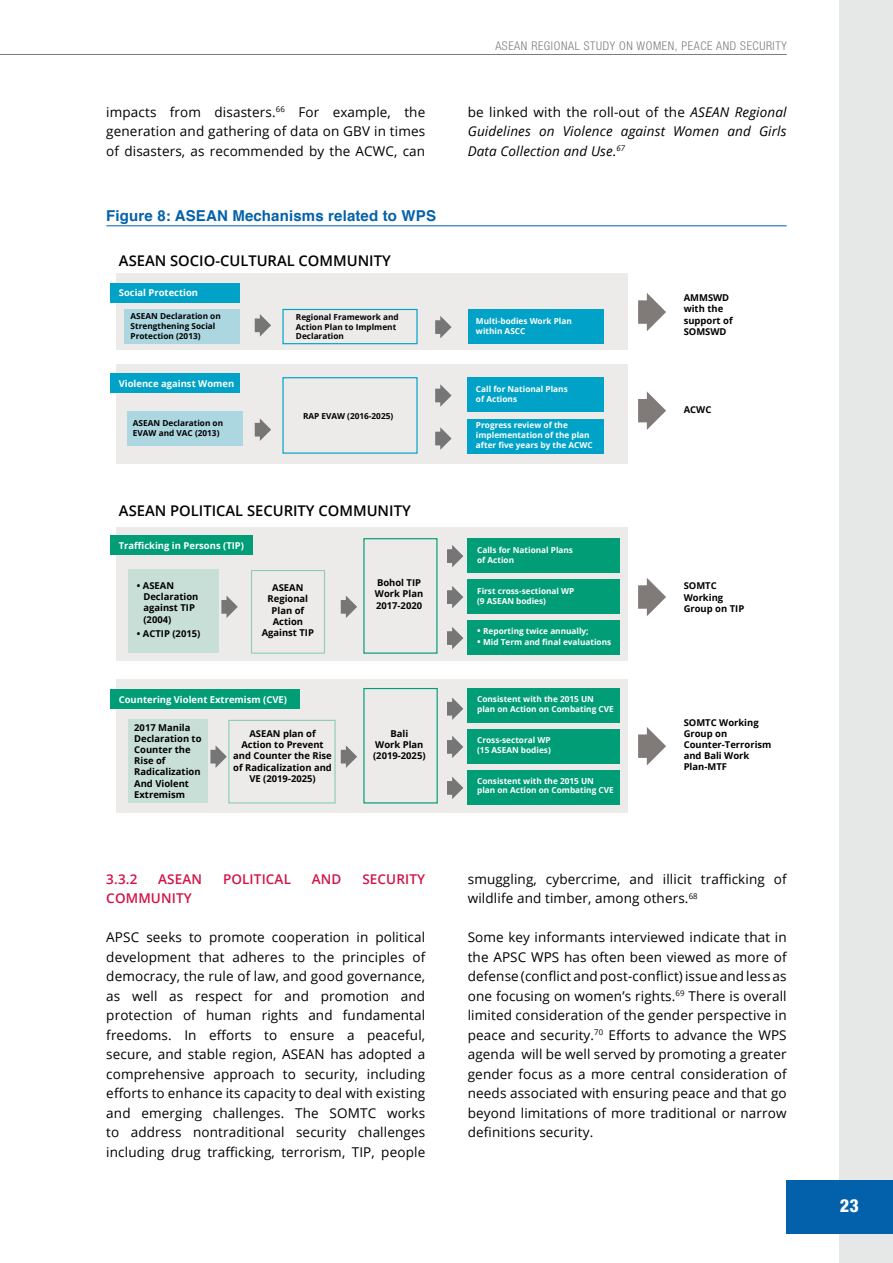
<style>
.page{position:relative;width:893px;height:1263px;background:#fff}
.page>*{position:absolute;margin:0;border:0;box-sizing:border-box;transform-origin:0 0}
.t1{font:800 condensed 18px "Helvetica Neue LT Pro";color:#fff}
.t2{font:700 15px "Helvetica";letter-spacing:.01em;color:#0361ab}
.t3{font:600 14.7px "Open Sans";color:#000}
.t4{font:13.5px/19.5px "Open Sans";letter-spacing:.01em;color:#000;text-align:justify}
.t5{font:italic 13.5px/19.5px "Open Sans";letter-spacing:.01em;color:#000;text-align:justify}
.t6{font:600 13.5px "Open Sans";letter-spacing:.01em;color:#d31245}
.t7{font:300 condensed 12px "Helvetica Neue LT Pro";letter-spacing:.05em;color:#807b78}
.t8{font:700 9.45px/11.2px "Open Sans";color:#000}
.t9{font:700 9.45px "Open Sans";color:#fff}
.t10{font:700 8.25px/9.9px "Open Sans";color:#fff}
.t11{font:700 8.25px/9.9px "Open Sans";color:#000}
.s1{font-style:normal}
.s2{font-size:9.45px}
</style>
<div class="page">
<div style="left:840px;top:0;width:53px;height:1263px;background:#e6e7e7"></div>
<div style="left:787px;top:1180px;width:106px;height:53px;background:#0361ab"></div>
<hr style="left:0;top:54px;width:787px;height:1px;background:#807b78">
<div style="left:116px;top:274px;width:512px;height:76px;background:#ecebea"></div>
<div style="left:116px;top:364px;width:512px;height:100px;background:#ecebea"></div>
<div style="left:116px;top:527px;width:512px;height:134px;background:#ecebea"></div>
<div style="left:116px;top:679px;width:512px;height:134px;background:#ecebea"></div>
<div style="left:110px;top:283px;width:130px;height:20px;background:#00a3c7"></div>
<div style="left:110px;top:374px;width:130px;height:19px;background:#00a3c7"></div>
<div style="left:110px;top:535px;width:143px;height:20px;background:#009d77"></div>
<div style="left:110px;top:690px;width:190px;height:19px;background:#009d77"></div>
<div style="left:467px;top:729px;width:153px;height:34px;background:#009d77"></div>
<div style="left:467px;top:770px;width:153px;height:35px;background:#009d77"></div>
<div style="left:467px;top:688px;width:153px;height:34px;background:#009d77"></div>
<div style="left:467px;top:579px;width:153px;height:34px;background:#009d77"></div>
<div style="left:467px;top:620px;width:153px;height:35px;background:#009d77"></div>
<div style="left:467px;top:538px;width:153px;height:34px;background:#009d77"></div>
<div style="left:124px;top:309px;width:116px;height:35px;background:#add7e0"></div>
<div style="left:282px;top:309px;width:136px;height:35px;border:1px solid #00a3c7"></div>
<div style="left:469px;top:309px;width:135px;height:35px;background:#00a3c7"></div>
<div style="left:127px;top:412px;width:115px;height:34px;background:#add7e0"></div>
<div style="left:282px;top:377px;width:136px;height:77px;border:1px solid #00a3c7"></div>
<div style="left:468px;top:377px;width:136px;height:35px;background:#00a3c7"></div>
<div style="left:468px;top:419px;width:136px;height:34px;background:#00a3c7"></div>
<svg style="left:255px;top:314px;width:16px;height:23px"></svg>
<svg style="left:435px;top:316px;width:17px;height:22px"></svg>
<svg style="left:255px;top:418px;width:16px;height:23px"></svg>
<svg style="left:435px;top:427px;width:17px;height:23px"></svg>
<svg style="left:435px;top:384px;width:17px;height:23px"></svg>
<div style="left:128px;top:569px;width:91px;height:84px;background:#c8dfd8"></div>
<svg style="left:447px;top:586px;width:16px;height:22px"></svg>
<svg style="left:447px;top:545px;width:16px;height:22px"></svg>
<svg style="left:447px;top:627px;width:16px;height:22px"></svg>
<svg style="left:341px;top:596px;width:16px;height:22px"></svg>
<svg style="left:221px;top:595px;width:17px;height:23px"></svg>
<div style="left:128px;top:719px;width:80px;height:84px;background:#c8dfd8"></div>
<div style="left:363px;top:688px;width:75px;height:115px;border:1px solid #009d77"></div>
<svg style="left:447px;top:736px;width:16px;height:22px"></svg>
<svg style="left:447px;top:777px;width:16px;height:22px"></svg>
<svg style="left:341px;top:745px;width:16px;height:23px"></svg>
<svg style="left:210px;top:745px;width:17px;height:23px"></svg>
<svg style="left:447px;top:697px;width:16px;height:23px"></svg>
<svg style="left:638px;top:293px;width:28px;height:38px"></svg>
<svg style="left:638px;top:391px;width:28px;height:39px"></svg>
<svg style="left:638px;top:578px;width:28px;height:38px"></svg>
<svg style="left:638px;top:727px;width:28px;height:38px"></svg>
<hr style="left:106px;top:225px;width:681px;height:1px;background:#0361ab">
<p class="t4" style="left:106px;top:102px;width:320px">impacts from disasters.<sup>66</sup> For example, the generation and gathering of data on GBV in times of disasters, as recommended by the ACWC, can</p>
<p class="t2" style="left:106px;top:204px;width:331px">Figure 8: ASEAN Mechanisms related to WPS</p>
<p class="t3" style="left:119px;top:251px;width:273px">ASEAN SOCIO-CULTURAL COMMUNITY</p>
<p class="t9" style="left:119px;top:286px;width:81px">Social Protection</p>
<p class="t11" style="left:131px;top:311px;width:92px">ASEAN Declaration on<br>Strengthening Social<br>Protection (2013)</p>
<p class="t9" style="left:119px;top:377px;width:117px">Violence against Women</p>
<p class="t11" style="left:133px;top:418px;width:92px">ASEAN Declaration on<br>EVAW and VAC (2013)</p>
<p class="t11" style="left:296px;top:311px;width:104px">Regional Framework and<br>Action Plan to Implment<br>Declaration</p>
<p class="t11" style="left:303px;top:411px;width:92px">RAP EVAW (2016-2025)</p>
<p class="t3" style="left:119px;top:501px;width:293px">ASEAN POLITICAL SECURITY COMMUNITY</p>
<p class="t9" style="left:119px;top:539px;width:127px">Trafficking in Persons (TIP)</p>
<p class="t8" style="left:143px;top:580px;width:56px;text-indent:-6px">• ASEAN<br>Declaration against TIP (2004)</p>
<p class="t8" style="left:137px;top:628px;width:65px">• ACTIP (2015)</p>
<p class="t8" style="left:262px;top:582px;width:54px;text-align:center">ASEAN<br>Regional<br>Plan of<br>Action<br>Against TIP</p>
<p class="t8" style="left:375px;top:577px;width:50px">Bohol TIP<br>Work Plan<br>2017-2020</p>
<p class="t9" style="left:119px;top:693px;width:170px">Countering Violent Extremism (CVE)</p>
<p class="t8" style="left:134px;top:721px;width:69px">2017 Manila<br>Declaration to<br>Counter the<br>Rise of<br>Radicalization<br>And Violent<br>Extremism</p>
<p class="t8" style="left:233px;top:728px;width:100px;text-align:center">ASEAN plan of<br>Action to Prevent and Counter the Rise of Radicalization and<br>VE (2019-2025)</p>
<p class="t8" style="left:373px;top:727px;width:54px;text-align:center">Bali<br>Work Plan (2019-2025)</p>
<p class="t6" style="left:106px;top:870px;width:33px">3.3.2</p>
<p class="t6" style="left:158px;top:870px;width:45px">ASEAN</p>
<p class="t6" style="left:223px;top:870px;width:69px">POLITICAL</p>
<p class="t6" style="left:312px;top:870px;width:31px">AND</p>
<p class="t6" style="left:362px;top:870px;width:64px">SECURITY</p>
<p class="t6" style="left:106px;top:889px;width:87px">COMMUNITY</p>
<p class="t4" style="left:106px;top:927px;width:320px">APSC seeks to promote cooperation in political development that adheres to the principles of democracy, the rule of law, and good governance, as well as respect for and promotion and protection of human rights and fundamental freedoms. In efforts to ensure a peaceful, secure, and stable region, ASEAN has adopted a comprehensive approach to security, including efforts to enhance its capacity to deal with existing and emerging challenges. The SOMTC works to address nontraditional security challenges including drug trafficking, terrorism, TIP, people</p>
<p class="t7" style="left:495px;top:39px;width:293px">ASEAN REGIONAL STUDY ON WOMEN, PEACE AND SECURITY</p>
<p class="t5" style="left:468px;top:102px;width:320px"><span class="s1">be linked with the roll-out of the</span> ASEAN Regional Guidelines on Violence against Women and Girls Data Collection and Use.<sup>67</sup></p>
<p class="t10" style="left:476px;top:316px;width:97px">Multi-bodies Work Plan within ASCC</p>
<p class="t10" style="left:476px;top:384px;width:93px">Call for National Plans of Actions</p>
<p class="t10" style="left:476px;top:420px;width:118px">Progress review of the implementation of the plan after five years by the ACWC</p>
<p class="t10" style="left:477px;top:545px;width:97px">Calls for National Plans of Action</p>
<p class="t10" style="left:477px;top:586px;width:99px">First cross-sectional WP (9 ASEAN bodies)</p>
<p class="t10" style="left:477px;top:626px;width:113px"><span class="s2">•</span> Reporting twice annually;</p>
<p class="t10" style="left:477px;top:637px;width:136px"><span class="s2">•</span> Mid Term and final evaluations</p>
<p class="t10" style="left:477px;top:694px;width:138px">Consistent with the 2015 UN plan on Action on Combating CVE</p>
<p class="t10" style="left:477px;top:735px;width:75px">Cross-sectoral WP (15 ASEAN bodies)</p>
<p class="t10" style="left:477px;top:775px;width:138px">Consistent with the 2015 UN plan on Action on Combating CVE</p>
<p class="t8" style="left:684px;top:292px;width:50px">AMMSWD with the support of<br>SOMSWD</p>
<p class="t8" style="left:684px;top:404px;width:29px">ACWC</p>
<p class="t8" style="left:684px;top:580px;width:62px">SOMTC<br>Working<br>Group on TIP</p>
<p class="t8" style="left:684px;top:716px;width:89px">SOMTC Working<br>Group on<br>Counter-Terrorism and Bali Work<br>Plan-MTF</p>
<p class="t4" style="left:468px;top:869px;width:320px">smuggling, cybercrime, and illicit trafficking of wildlife and timber, among others.<sup>68</sup></p>
<p class="t4" style="left:468px;top:927px;width:320px">Some key informants interviewed indicate that in the APSC WPS has often been viewed as more of defense (conflict and post-conflict) issue and less as one focusing on women’s rights.<sup>69</sup> There is overall limited consideration of the gender perspective in peace and security.<sup>70</sup> Efforts to advance the WPS agenda will be well served by promoting a greater gender focus as a more central consideration of needs associated with ensuring peace and that go beyond limitations of more traditional or narrow definitions security.</p>
<h1 class="t1" style="left:840px;top:1194px;width:20px">23</h1>
</div>
